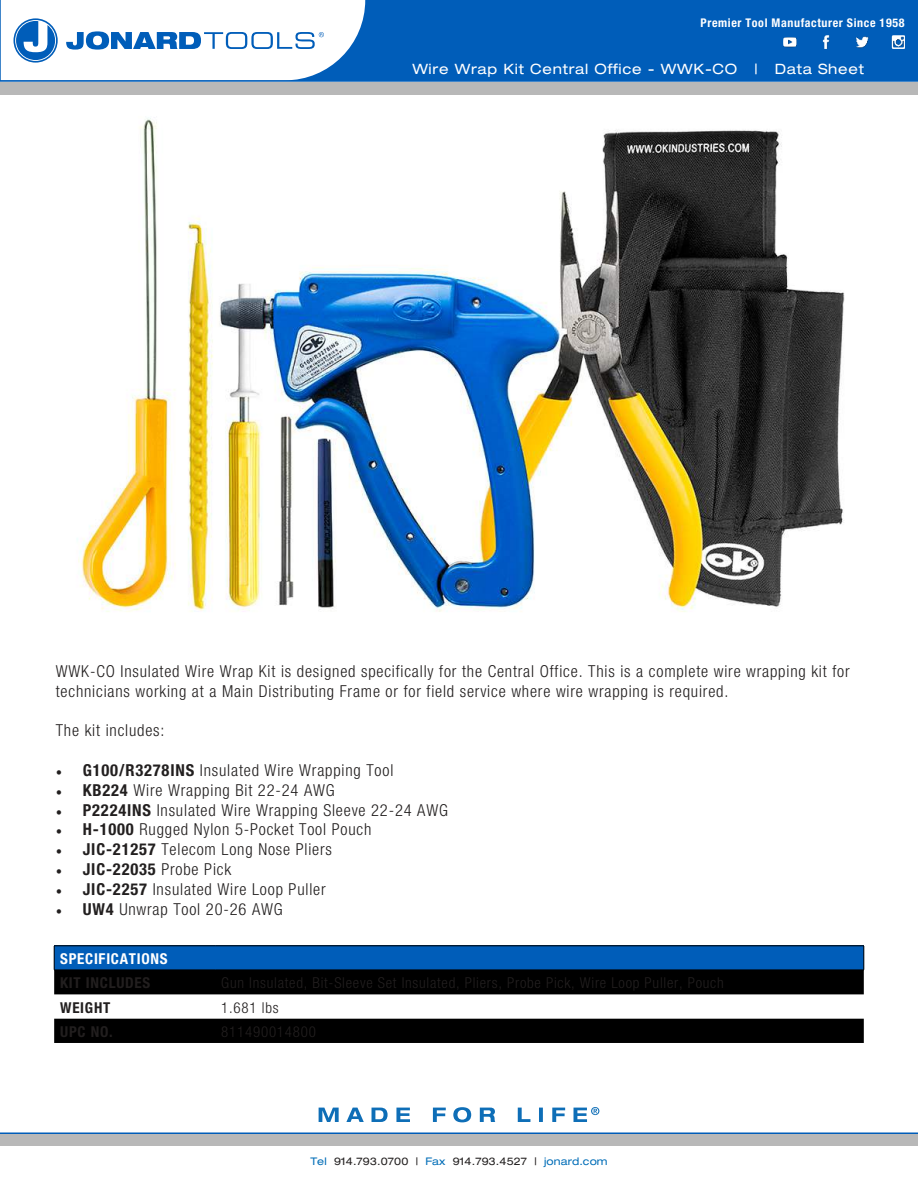
<style>
.page{position:relative;width:918px;height:1188px;background:#fff}
.page>*{position:absolute;margin:0;border:0;box-sizing:border-box;transform-origin:0 0}
.t1{font:300 condensed 16.5px/19.8px "Helvetica Neue";letter-spacing:.05em;color:#221f1f}
.t2{font:700 condensed 16.5px "Helvetica Neue";letter-spacing:.05em;color:#221f1f}
.t3{font:300 condensed 15px "Helvetica Neue";letter-spacing:.05em;color:#221f1f}
.t4{font:700 condensed 15px "Helvetica Neue";letter-spacing:.05em;color:#221f1f}
.t5{font:700 condensed 15px "Helvetica Neue";letter-spacing:.05em;color:#fff}
.t6{font:expanded 14.25px "Helvetica Neue";letter-spacing:.05em;color:#fff}
.t7{font:700 condensed 12px "Helvetica Neue";letter-spacing:.05em;color:#fff}
.t8{font:expanded 10.5px "Helvetica Neue";letter-spacing:.01em;color:#221f1f}
.s1{font-family:"Minion Pro";font-weight:400;font-stretch:normal}
.s2{font-weight:700}
.s3{font-weight:300}
.s4{color:#006db7}
</style>
<div class="page">
<div style="left:1px;top:0;width:917px;height:81px;background:#005db9"></div>
<div style="left:0;top:82px;width:918px;height:12px;background:#b8b8b8"></div>
<div style="left:0;top:1134px;width:918px;height:12px;background:#b8b8b8"></div>
<svg style="left:319px;top:1107px;width:280px;height:15px"></svg>
<hr style="left:0;top:1132px;width:918px;height:2px;background:#005db9">
<svg style="left:1px;top:0;width:364px;height:80px;background:#d9e7f4"></svg>
<hr style="left:0;top:80px;width:918px;height:2px;background:#005db9">
<img style="left:783px;top:35px;width:121px;height:14px">
<div style="left:54px;top:946px;width:810px;height:24px;background:#005db9"></div>
<svg style="left:54px;top:971px;width:810px;height:72px;fill:#000"></svg>
<hr style="left:54px;top:946px;width:161px;height:1px;background:#000">
<svg style="left:54px;top:946px;width:1px;height:24px"></svg>
<hr style="left:215px;top:946px;width:649px;height:1px;background:#000">
<svg style="left:864px;top:946px;width:1px;height:24px"></svg>
<hr style="left:54px;top:970px;width:161px;height:1px;background:#000">
<hr style="left:215px;top:970px;width:649px;height:1px;background:#000">
<img style="left:77px;top:117px;width:768px;height:495px">
<p class="t7" style="left:701px;top:16px;width:205px">Premier Tool Manufacturer Since 1958</p>
<p class="t6" style="left:412px;top:63px;width:453px">Wire Wrap Kit Central Office - WWK-CO | Data Sheet</p>
<p class="t1" style="left:56px;top:663px;width:795px">WWK-CO Insulated Wire Wrap Kit is designed specifically for the Central Office. This is a complete wire wrapping kit for technicians working at a Main Distributing Frame or for field service where wire wrapping is required.</p>
<p class="t1" style="left:56px;top:722px;width:110px">The kit includes:</p>
<p class="t1" style="left:56px;top:762px;width:339px"><span class="s1">•</span> <span class="s2">G100/R3278INS</span> Insulated Wire Wrapping Tool</p>
<p class="t1" style="left:56px;top:781px;width:280px"><span class="s1">•</span> <span class="s2">KB224</span> Wire Wrapping Bit 22-24 AWG</p>
<p class="t1" style="left:56px;top:801px;width:394px"><span class="s1">•</span> <span class="s2">P2224INS</span> Insulated Wire Wrapping Sleeve 22-24 AWG</p>
<p class="t1" style="left:56px;top:821px;width:317px"><span class="s1">•</span> <span class="s2">H-1000</span> Rugged Nylon 5-Pocket Tool Pouch</p>
<p class="t1" style="left:56px;top:841px;width:278px"><span class="s1">•</span> <span class="s2">JIC-21257</span> Telecom Long Nose Pliers</p>
<p class="t2" style="left:56px;top:860px;width:177px"><span class="s1">•</span> JIC-22035 <span class="s3">Probe Pick</span></p>
<p class="t1" style="left:56px;top:880px;width:271px"><span class="s1">•</span> <span class="s2">JIC-2257</span> Insulated Wire Loop Puller</p>
<p class="t1" style="left:56px;top:900px;width:228px"><span class="s1">•</span> <span class="s2">UW4</span> Unwrap Tool 20-26 AWG</p>
<p class="t5" style="left:60px;top:950px;width:109px">SPECIFICATIONS</p>
<p class="t4" style="left:60px;top:974px;width:92px">KIT INCLUDES</p>
<p class="t3" style="left:221px;top:978px;width:504px">Gun Insulated, Bit-Sleeve Set Insulated, Pliers, Probe Pick, Wire Loop Puller, Pouch</p>
<p class="t4" style="left:60px;top:999px;width:52px">WEIGHT</p>
<p class="t3" style="left:221px;top:1002px;width:59px">1.681 lbs</p>
<p class="t4" style="left:60px;top:1023px;width:54px">UPC NO.</p>
<p class="t3" style="left:221px;top:1026px;width:96px">811490014800</p>
<p class="t8" style="left:310px;top:1158px;width:299px"><span class="s4">Tel</span> 914.793.0700 | <span class="s4">Fax</span> 914.793.4527 | <span class="s4">jonard.com</span></p>
</div>
